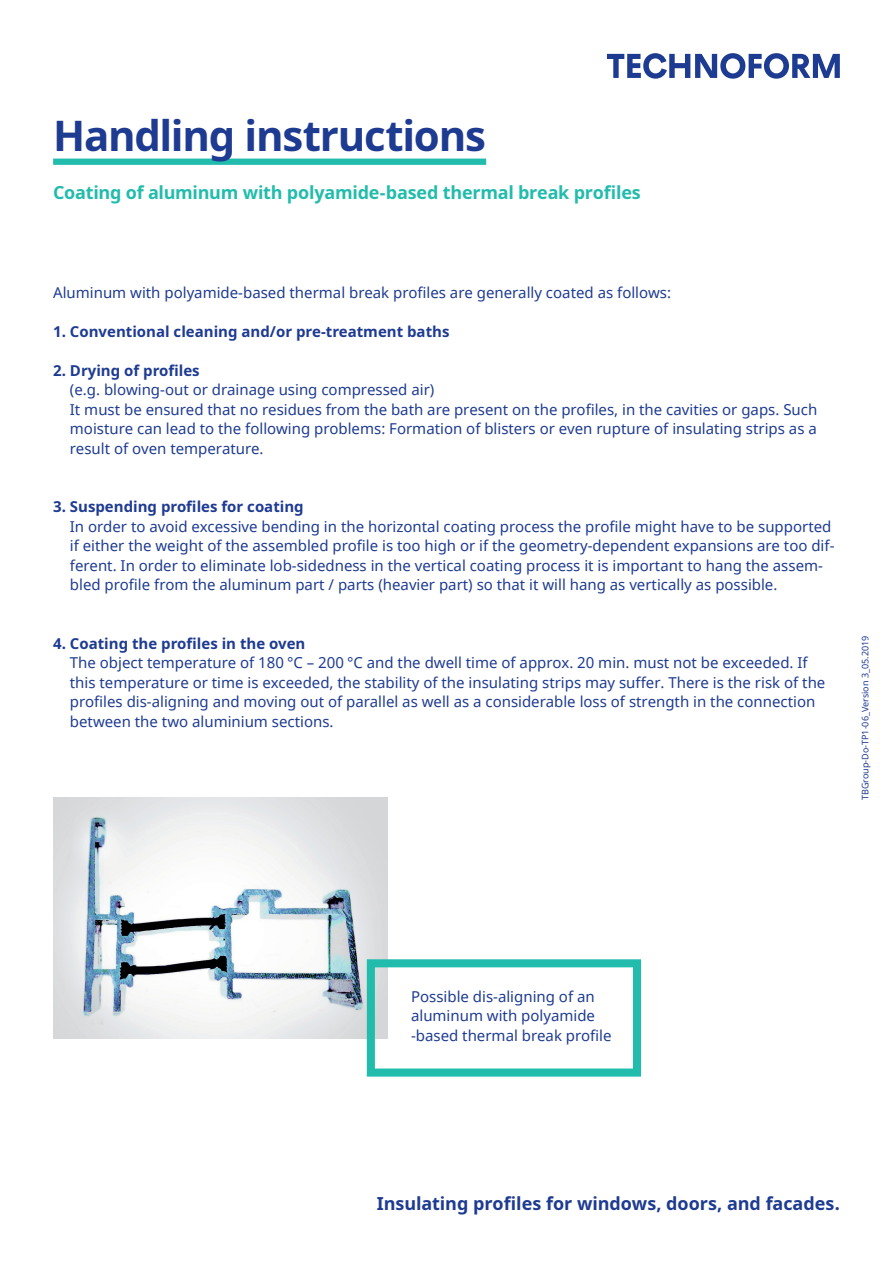
<style>
.page{position:relative;width:893px;height:1263px;background:#fff}
.page>*{position:absolute;margin:0;border:0;box-sizing:border-box;transform-origin:0 0}
.t1{font:700 42px "Noto Sans";letter-spacing:-.03em;color:#1e3b92}
.t2{font:700 18px "Noto Sans";letter-spacing:-.015em;color:#22bcac}
.t3{font:700 18px "Noto Sans";color:#1e3b92}
.t4{font:15px/19.5px "Noto Sans";color:#1e3b92}
.t5{font:700 15px "Noto Sans";color:#1e3b92}
.t6{font:9px "Noto Sans";color:#1e3b92}
</style>
<div class="page">
<svg style="left:607px;top:53px;width:233px;height:26px"></svg>
<div style="left:53px;top:159px;width:433px;height:6px;background:#22bcac"></div>
<img style="left:53px;top:797px;width:334px;height:241px">
<div style="left:367px;top:959px;width:274px;height:117px;border:8px solid #22bcac"></div>
<h1 class="t1" style="left:53px;top:106px;width:434px">Handling instructions</h1>
<p class="t2" style="left:53px;top:180px;width:589px">Coating of aluminum with polyamide-based thermal break profiles</p>
<p class="t4" style="left:53px;top:282px;width:619px">Aluminum with polyamide-based thermal break profiles are generally coated as follows:</p>
<p class="t5" style="left:53px;top:321px;width:398px">1. Conventional cleaning and/or pre-treatment baths</p>
<p class="t5" style="left:53px;top:360px;width:148px">2. Drying of profiles</p>
<p class="t4" style="left:70px;top:380px;width:749px">(e.g. blowing-out or drainage using compressed air)<br>It must be ensured that no residues from the bath are present on the profiles, in the cavities or gaps. Such moisture can lead to the following problems: Formation of blisters or even rupture of insulating strips as a result of oven temperature.</p>
<p class="t5" style="left:53px;top:496px;width:252px">3. Suspending profiles for coating</p>
<p class="t4" style="left:70px;top:516px;width:766px">In order to avoid excessive bending in the horizontal coating process the profile might have to be supported if either the weight of the assembled profile is too high or if the geometry-dependent expansions are too dif&shy;ferent. In order to eliminate lob-sidedness in the vertical coating process it is important to hang the assem&shy;bled profile from the aluminum part / parts (heavier part) so that it will hang as vertically as possible.</p>
<p class="t5" style="left:53px;top:633px;width:254px">4. Coating the profiles in the oven</p>
<p class="t4" style="left:70px;top:653px;width:757px">The object temperature of 180 °C – 200 °C and the dwell time of approx. 20 min. must not be exceeded. If this temperature or time is exceeded, the stability of the insulating strips may suffer. There is the risk of the profiles dis-aligning and moving out of parallel as well as a considerable loss of strength in the connection between the two aluminium sections.</p>
<p class="t6" style="left:859px;top:800px;width:166px;rotate:-90deg">TBGroup-Do-TP1-06_Version 3_05.2019</p>
<p class="t4" style="left:411px;top:986px;width:202px">Possible dis-aligning of an aluminum with polyamide -based thermal break profile</p>
<p class="t3" style="left:377px;top:1190px;width:465px">Insulating profiles for windows, doors, and facades.</p>
</div>
